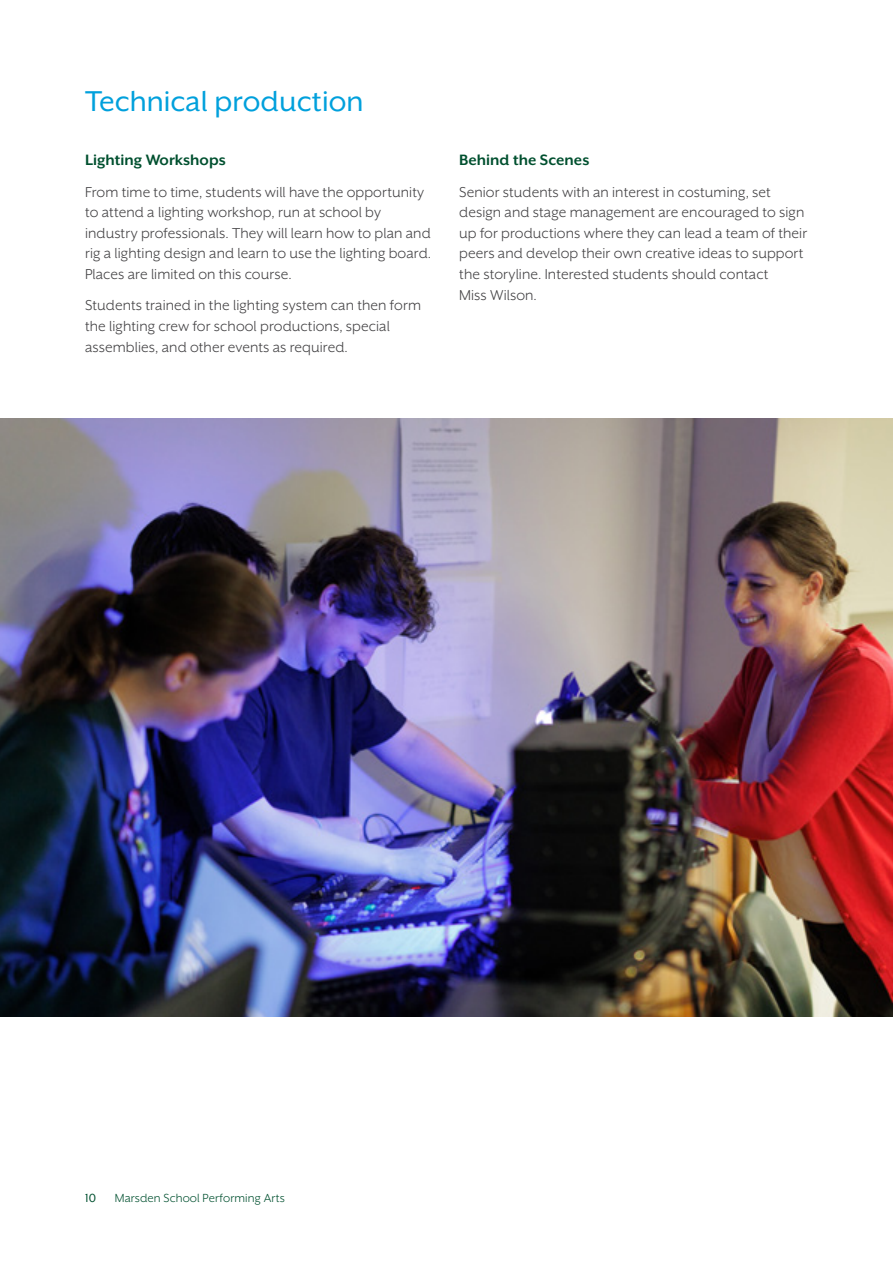
<style>
.page{position:relative;width:893px;height:1263px;background:#fff}
.page>*{position:absolute;margin:0;border:0;box-sizing:border-box;transform-origin:0 0}
.t1{font:33px "Mr Eaves XL San OT";color:#00a0dc}
.t2{font:700 17.25px "Mr Eaves XL San OT";color:#00502f}
.t3{font:16.5px/20.7px "Mr Eaves XL San OT";letter-spacing:.005em;color:#414042}
.t4{font:13.5px "Mr Eaves XL San OT";letter-spacing:.01em;color:#00502f}
.t5{font:13.5px "Mr Eaves XL San OT";color:#00502f}
</style>
<div class="page">
<img style="left:0;top:418px;width:893px;height:598px">
<h1 class="t1" style="left:85px;top:84px;width:280px">Technical production</h1>
<p class="t2" style="left:85px;top:150px;width:142px">Lighting Workshops</p>
<p class="t3" style="left:85px;top:181px;width:348px">From time to time, students will have the opportunity to attend a lighting workshop, run at school by industry professionals. They will learn how to plan and rig a lighting design and learn to use the lighting board.<br>Places are limited on this course.</p>
<p class="t3" style="left:85px;top:295px;width:337px">Students trained in the lighting system can then form the lighting crew for school productions, special assemblies, and other events as required.</p>
<p class="t2" style="left:459px;top:150px;width:132px">Behind the Scenes</p>
<p class="t3" style="left:459px;top:181px;width:349px">Senior students with an interest in costuming, set design and stage management are encouraged to sign up for productions where they can lead a team of their peers and develop their own creative ideas to support the storyline. Interested students should contact<br>Miss Wilson.</p>
<p class="t5" style="left:85px;top:1190px;width:12px">10</p>
<p class="t4" style="left:115px;top:1190px;width:172px">Marsden School Performing Arts</p>
</div>
